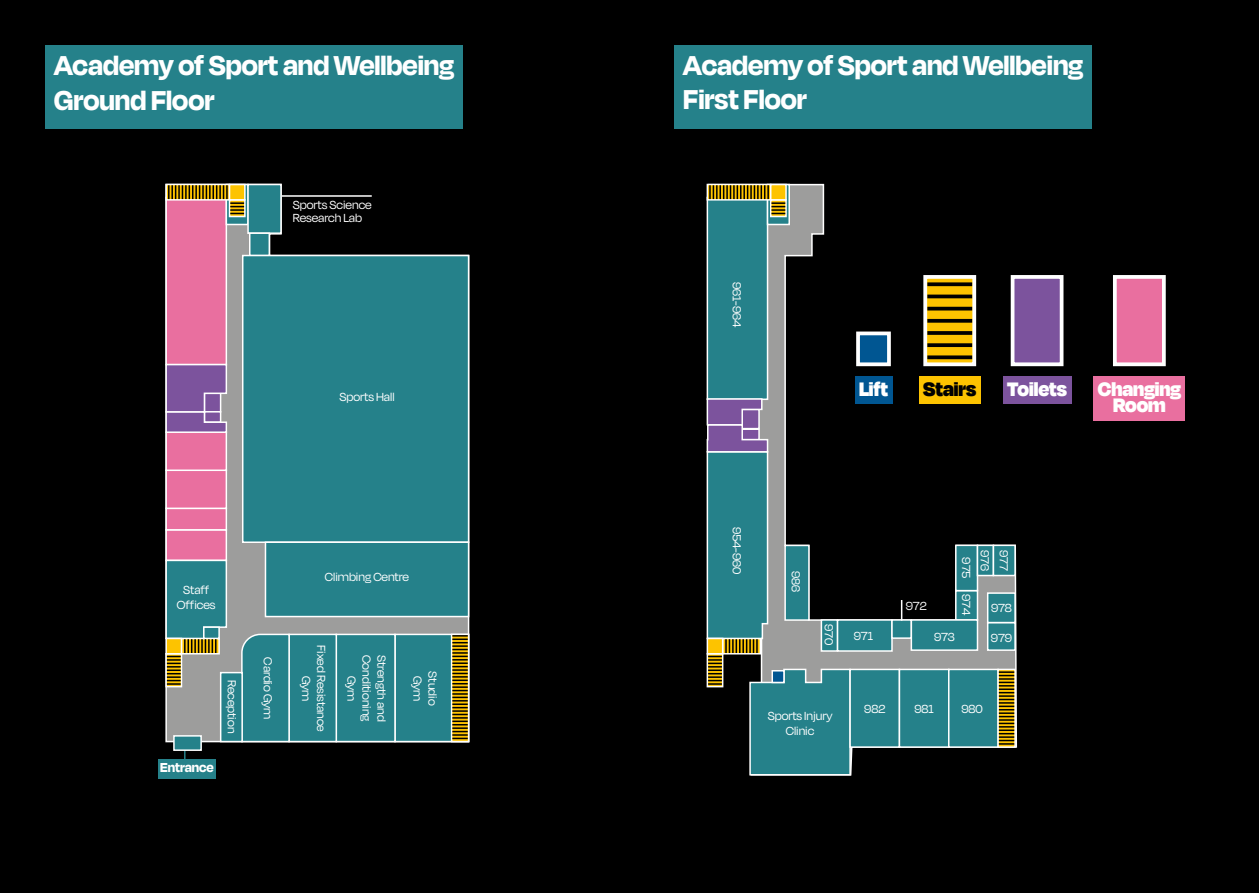
<style>
.page{position:relative;width:1259px;height:893px;background:#000}
.page>*{position:absolute;margin:0;border:0;box-sizing:border-box;transform-origin:0 0}
.t1{font:700 31.5px/34.5px "Degular Display";color:#fff}
.t2{font:900 22.5px/16.5px "Degular Display";color:#fff;text-align:center}
.t3{font:900 22.5px "Degular Display";color:#000}
.t4{font:700 15px "Degular Display";color:#fff}
.t5{font:13.5px/15px "Degular Display";color:#fff;text-align:center}
</style>
<div class="page">
<div style="left:45px;top:45px;width:417px;height:84px;background:#25818a"></div>
<div style="left:674px;top:45px;width:417px;height:83px;background:#25818a"></div>
<svg style="left:707px;top:183px;width:310px;height:593px"></svg>
<div style="left:706px;top:197px;width:62px;height:203px;background:#25818a;border:2px solid #fff"></div>
<svg style="left:767px;top:184px;width:23px;height:41px"></svg>
<svg style="left:706px;top:184px;width:64px;height:17px"></svg>
<svg style="left:770px;top:201px;width:17px;height:16px"></svg>
<svg style="left:770px;top:184px;width:17px;height:17px"></svg>
<svg style="left:709px;top:185px;width:76px;height:29px"></svg>
<svg style="left:706px;top:397px;width:145px;height:379px"></svg>
<div style="left:771px;top:670px;width:13px;height:13px;background:#005692;border:2px solid #fff"></div>
<div style="left:784px;top:545px;width:25px;height:76px;background:#25818a;border:2px solid #fff"></div>
<div style="left:820px;top:619px;width:18px;height:33px;background:#25818a;border:2px solid #fff"></div>
<div style="left:837px;top:619px;width:55px;height:33px;background:#25818a;border:2px solid #fff"></div>
<div style="left:849px;top:669px;width:51px;height:79px;background:#25818a;border:2px solid #fff"></div>
<div style="left:898px;top:669px;width:51px;height:79px;background:#25818a;border:2px solid #fff"></div>
<div style="left:948px;top:669px;width:51px;height:79px;background:#25818a;border:2px solid #fff"></div>
<svg style="left:997px;top:669px;width:19px;height:79px"></svg>
<div style="left:987px;top:622px;width:29px;height:29px;background:#25818a;border:2px solid #fff"></div>
<div style="left:987px;top:592px;width:29px;height:31px;background:#25818a;border:2px solid #fff"></div>
<div style="left:955px;top:590px;width:23px;height:31px;background:#25818a;border:2px solid #fff"></div>
<div style="left:955px;top:545px;width:23px;height:46px;background:#25818a;border:2px solid #fff"></div>
<div style="left:976px;top:545px;width:18px;height:31px;background:#25818a;border:2px solid #fff"></div>
<div style="left:992px;top:545px;width:24px;height:31px;background:#25818a;border:2px solid #fff"></div>
<div style="left:891px;top:619px;width:21px;height:20px;background:#25818a;border:2px solid #fff"></div>
<div style="left:910px;top:619px;width:68px;height:32px;background:#25818a;border:2px solid #fff"></div>
<svg style="left:999px;top:671px;width:15px;height:74px"></svg>
<div style="left:854px;top:376px;width:38px;height:28px;background:#005692"></div>
<div style="left:856px;top:332px;width:35px;height:34px;background:#005692;border:4px solid #fff"></div>
<div style="left:919px;top:376px;width:61px;height:28px;background:#fdc300"></div>
<div style="left:923px;top:275px;width:53px;height:91px;background:#fdc300;border:4px solid #fff"></div>
<svg style="left:927px;top:319px;width:45px;height:4px"></svg>
<svg style="left:927px;top:343px;width:45px;height:4px"></svg>
<hr style="left:927px;top:295px;width:45px;height:3px;background:#000">
<svg style="left:927px;top:331px;width:45px;height:4px"></svg>
<svg style="left:927px;top:282px;width:45px;height:4px"></svg>
<svg style="left:927px;top:355px;width:45px;height:4px"></svg>
<hr style="left:927px;top:307px;width:45px;height:3px;background:#000">
<div style="left:1003px;top:376px;width:68px;height:28px;background:#7c539d"></div>
<div style="left:1010px;top:275px;width:53px;height:91px;background:#7c539d;border:4px solid #fff"></div>
<div style="left:1093px;top:376px;width:92px;height:44px;background:#e96f9f"></div>
<div style="left:1113px;top:275px;width:52px;height:91px;background:#e96f9f;border:4px solid #fff"></div>
<svg style="left:901px;top:600px;width:1px;height:21px"></svg>
<svg style="left:165px;top:183px;width:305px;height:560px"></svg>
<div style="left:394px;top:634px;width:75px;height:108px;background:#25818a;border:2px solid #fff"></div>
<div style="left:335px;top:634px;width:61px;height:108px;background:#25818a;border:2px solid #fff"></div>
<div style="left:288px;top:634px;width:49px;height:108px;background:#25818a;border:2px solid #fff"></div>
<svg style="left:240px;top:633px;width:50px;height:110px;background:#378a92"></svg>
<svg style="left:165px;top:685px;width:17px;height:2px"></svg>
<div style="left:165px;top:529px;width:62px;height:32px;background:#e96f9f;border:2px solid #fff"></div>
<div style="left:165px;top:508px;width:62px;height:23px;background:#e96f9f;border:2px solid #fff"></div>
<div style="left:165px;top:469px;width:62px;height:40px;background:#e96f9f;border:2px solid #fff"></div>
<div style="left:165px;top:431px;width:62px;height:40px;background:#e96f9f;border:2px solid #fff"></div>
<svg style="left:244px;top:184px;width:3px;height:41px"></svg>
<div style="left:247px;top:184px;width:35px;height:50px;background:#25818a;border:2px solid #fff"></div>
<div style="left:249px;top:232px;width:21px;height:24px;background:#25818a;border:2px solid #fff"></div>
<div style="left:242px;top:255px;width:227px;height:288px;background:#25818a;border:2px solid #fff"></div>
<div style="left:265px;top:541px;width:204px;height:76px;background:#25818a;border:2px solid #fff"></div>
<svg style="left:165px;top:559px;width:63px;height:126px;background:#649184"></svg>
<div style="left:165px;top:184px;width:65px;height:17px;background:#fff"></div>
<svg style="left:244px;top:201px;width:2px;height:16px"></svg>
<hr style="left:282px;top:195px;width:90px;height:2px;background:#fff">
<svg style="left:229px;top:184px;width:17px;height:17px"></svg>
<svg style="left:165px;top:185px;width:79px;height:249px;background:#c37e9b"></svg>
<div style="left:158px;top:760px;width:58px;height:19px;background:#25818a"></div>
<div style="left:173px;top:735px;width:29px;height:16px;background:#25818a;border:2px solid #fff"></div>
<div style="left:220px;top:672px;width:23px;height:70px;background:#25818a;border:2px solid #fff"></div>
<svg style="left:451px;top:634px;width:18px;height:108px"></svg>
<svg style="left:452px;top:635px;width:16px;height:104px;background:#8f7005"></svg>
<h1 class="t1" style="left:54px;top:47px;width:401px">Academy of Sport and Wellbeing<br>Ground Floor</h1>
<h1 class="t1" style="left:683px;top:47px;width:401px">Academy of Sport and Wellbeing<br>First Floor</h1>
<p class="t5" style="left:293px;top:198px;width:80px;line-height:13.5px;text-align:left">Sports Science<br>Research Lab</p>
<p class="t5" style="left:339px;top:389px;width:57px">Sports Hall</p>
<p class="t5" style="left:177px;top:582px;width:40px">Staff<br>Offices</p>
<p class="t5" style="left:240px;top:680px;width:55px;rotate:90deg">Reception</p>
<p class="t4" style="left:160px;top:758px;width:55px">Entrance</p>
<p class="t5" style="left:276px;top:657px;width:63px;rotate:90deg">Cardio Gym</p>
<p class="t5" style="left:325px;top:569px;width:86px">Climbing Centre</p>
<p class="t5" style="left:329px;top:645px;width:89px;rotate:90deg">Fixed Resistance<br>Gym</p>
<p class="t5" style="left:374px;top:655px;width:68px;rotate:90deg">Conditioning</p>
<p class="t5" style="left:389px;top:655px;width:69px;rotate:90deg">Strength and</p>
<p class="t5" style="left:359px;top:675px;width:27px;rotate:90deg">Gym</p>
<p class="t5" style="left:425px;top:675px;width:27px;rotate:90deg">Gym</p>
<p class="t5" style="left:440px;top:671px;width:36px;rotate:90deg">Studio</p>
<p class="t5" style="left:744px;top:282px;width:47px;rotate:90deg">961-964</p>
<h2 class="t2" style="left:859px;top:379px;width:31px">Lift</h2>
<h2 class="t3" style="left:923px;top:375px;width:55px">Stairs</h2>
<h2 class="t2" style="left:1007px;top:379px;width:61px">Toilets</h2>
<h2 class="t2" style="left:1097px;top:379px;width:85px">Changing<br>Room</h2>
<p class="t5" style="left:744px;top:527px;width:49px;rotate:90deg">954-960</p>
<p class="t5" style="left:804px;top:571px;width:23px;rotate:90deg">986</p>
<p class="t5" style="left:837px;top:624px;width:22px;rotate:90deg">970</p>
<p class="t5" style="left:854px;top:628px;width:21px">971</p>
<p class="t5" style="left:905px;top:598px;width:22px">972</p>
<p class="t5" style="left:974px;top:557px;width:59px;rotate:90deg">975 974</p>
<p class="t5" style="left:934px;top:629px;width:22px">973</p>
<p class="t5" style="left:993px;top:550px;width:22px;rotate:90deg">976</p>
<p class="t5" style="left:1011px;top:550px;width:22px;rotate:90deg">977</p>
<p class="t5" style="left:991px;top:600px;width:22px">978</p>
<p class="t5" style="left:991px;top:630px;width:22px">979</p>
<p class="t5" style="left:767px;top:708px;width:66px">Sports Injury<br>Clinic</p>
<p class="t5" style="left:864px;top:701px;width:23px">982</p>
<p class="t5" style="left:914px;top:701px;width:21px">981</p>
<p class="t5" style="left:961px;top:701px;width:23px">980</p>
</div>
